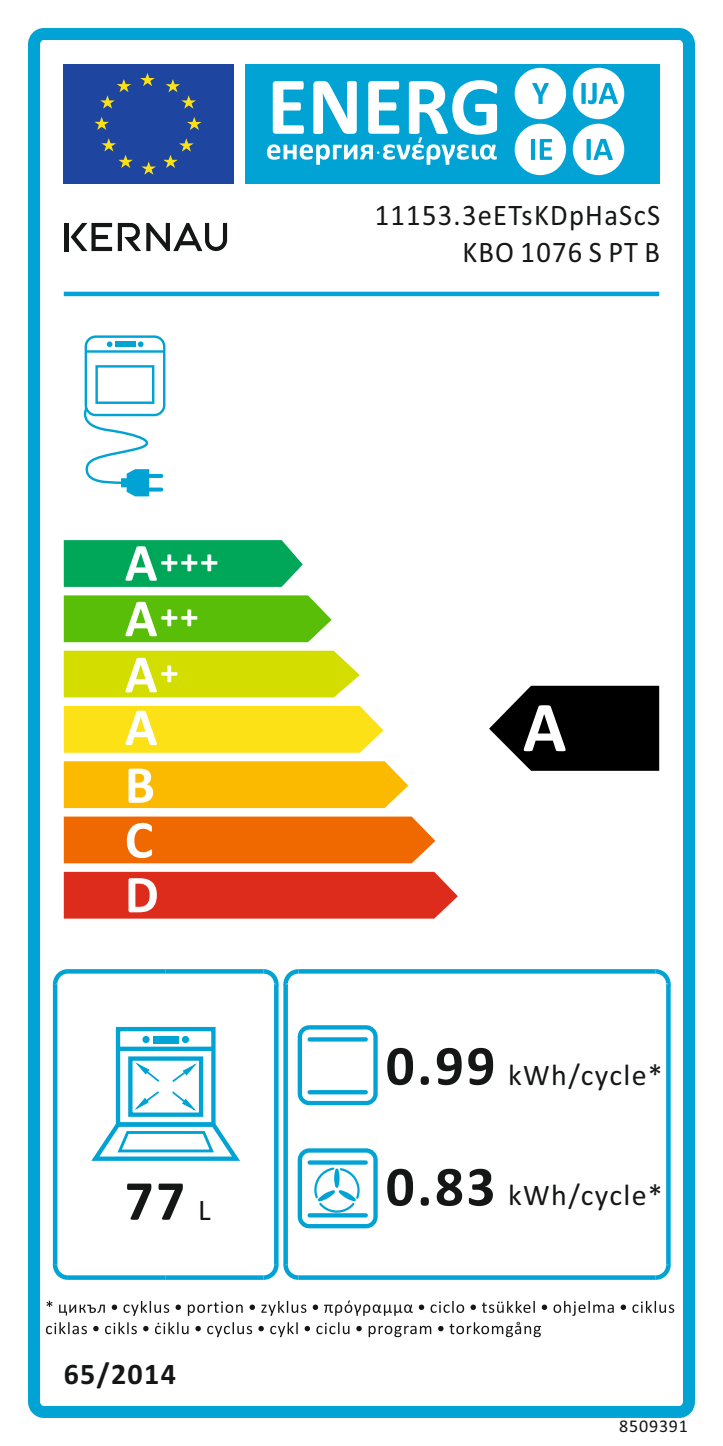
<style>
.page{position:relative;width:723px;height:1446px;background:#fff}
.page>*{position:absolute;margin:0;border:0;box-sizing:border-box;transform-origin:0 0}
.t1{font:700 72px "Calibri";color:#fff}
.t2{font:700 57px "Calibri";color:#151616}
.t3{font:700 54px/54.9px "Calibri";color:#fff}
.t4{font:700 36px/55.5px "Calibri";color:#fff}
.t5{font:30px/36.6px "Calibri";letter-spacing:.045em;color:#151616;text-align:right;scale:.95 1}
.t6{font:30px "Calibri";letter-spacing:.045em;color:#151616}
.t7{font:700 30px "Calibri";letter-spacing:.045em;color:#151616}
.t8{font:18px "Calibri";letter-spacing:.045em;color:#151616}
.s1{font-size:54px}
.s2{font-size:36px}
.s3{font-weight:400;font-size:30px}
.s4{font-weight:700;font-size:57px}
</style>
<div class="page">
<svg style="left:47px;top:1300px;width:134px;height:16px"></svg>
<svg style="left:188px;top:1301px;width:130px;height:15px"></svg>
<svg style="left:324px;top:1300px;width:100px;height:16px"></svg>
<svg style="left:430px;top:1301px;width:117px;height:12px"></svg>
<svg style="left:553px;top:1301px;width:121px;height:15px"></svg>
<svg style="left:46px;top:1322px;width:252px;height:15px"></svg>
<svg style="left:305px;top:1322px;width:236px;height:15px"></svg>
<div style="left:28px;top:28px;width:667px;height:1390px;border:12px solid #00a3d4;border-radius:10px"></div>
<div style="left:64px;top:64px;width:170px;height:119px;background:#1e46a1"></div>
<svg style="left:141px;top:161px;width:15px;height:14px"></svg>
<svg style="left:140px;top:73px;width:15px;height:13px"></svg>
<svg style="left:187px;top:117px;width:15px;height:13px"></svg>
<svg style="left:94px;top:117px;width:15px;height:13px"></svg>
<svg style="left:100px;top:79px;width:31px;height:30px"></svg>
<svg style="left:101px;top:138px;width:32px;height:30px"></svg>
<svg style="left:163px;top:138px;width:31px;height:30px"></svg>
<svg style="left:166px;top:79px;width:30px;height:30px"></svg>
<div style="left:245px;top:64px;width:414px;height:119px;background:#00a3d4"></div>
<div style="left:515px;top:68px;width:51px;height:51px;background:#fff;border-radius:50%"></div>
<svg style="left:532px;top:83px;width:17px;height:21px"></svg>
<div style="left:573px;top:68px;width:51px;height:51px;background:#fff;border-radius:50%"></div>
<svg style="left:581px;top:83px;width:37px;height:21px"></svg>
<div style="left:515px;top:124px;width:51px;height:51px;background:#fff;border-radius:50%"></div>
<svg style="left:531px;top:139px;width:21px;height:21px"></svg>
<div style="left:573px;top:124px;width:51px;height:51px;background:#fff;border-radius:50%"></div>
<svg style="left:586px;top:139px;width:27px;height:21px"></svg>
<hr style="left:64px;top:292px;width:595px;height:4px;background:#00a3d4">
<div style="left:298px;top:1025px;width:80px;height:80px;border:4px solid #00a3d4;border-radius:9px"></div>
<svg style="left:310px;top:1037px;width:56px;height:4px"></svg>
<svg style="left:310px;top:1090px;width:56px;height:4px"></svg>
<div style="left:298px;top:1148px;width:80px;height:80px;border:4px solid #00a3d4;border-radius:9px"></div>
<svg style="left:310px;top:1160px;width:56px;height:4px"></svg>
<svg style="left:310px;top:1213px;width:56px;height:4px"></svg>
<svg style="left:312px;top:1167px;width:49px;height:50px"></svg>
<div style="left:85px;top:335px;width:80px;height:81px;border:2px solid #00a3d4;border-radius:10px"></div>
<hr style="left:86px;top:350px;width:78px;height:3px;background:#00a3d4">
<svg style="left:107px;top:341px;width:5px;height:6px"></svg>
<svg style="left:138px;top:341px;width:6px;height:6px"></svg>
<div style="left:115px;top:341px;width:20px;height:6px;background:#00a3d4"></div>
<div style="left:95px;top:365px;width:59px;height:39px;border:2px solid #00a3d4"></div>
<svg style="left:83px;top:406px;width:79px;height:90px"></svg>
<hr style="left:149px;top:474px;width:12px;height:4px;background:#00a3d4">
<svg style="left:149px;top:487px;width:12px;height:4px"></svg>
<div style="left:64px;top:595px;width:268px;height:47px;background:#58be07"></div>
<div style="left:64px;top:706px;width:319px;height:47px;background:#fbe116"></div>
<div style="left:64px;top:761px;width:344px;height:47px;background:#fbba00"></div>
<div style="left:64px;top:816px;width:371px;height:47px;background:#ef6800"></div>
<div style="left:64px;top:872px;width:394px;height:46px;background:#dd2b1c"></div>
<div style="left:64px;top:651px;width:296px;height:46px;background:#d3dd00"></div>
<svg style="left:64px;top:540px;width:239px;height:47px;background:#0cab61"></svg>
<svg style="left:489px;top:686px;width:170px;height:85px;background:#1f1f1f"></svg>
<svg style="left:52px;top:969px;width:20px;height:19px"></svg>
<svg style="left:68px;top:969px;width:98px;height:4px"></svg>
<svg style="left:166px;top:969px;width:93px;height:4px"></svg>
<svg style="left:52px;top:1260px;width:16px;height:20px"></svg>
<div style="left:68px;top:1275px;width:98px;height:5px;background:#00a3d4"></div>
<div style="left:166px;top:1275px;width:97px;height:5px;background:#00a3d4"></div>
<hr style="left:53px;top:984px;width:4px;height:281px;background:#00a3d4">
<svg style="left:274px;top:988px;width:4px;height:272px"></svg>
<svg style="left:259px;top:969px;width:44px;height:19px"></svg>
<svg style="left:259px;top:1260px;width:39px;height:20px"></svg>
<div style="left:283px;top:984px;width:5px;height:281px;background:#00a3d4"></div>
<svg style="left:298px;top:969px;width:353px;height:4px"></svg>
<svg style="left:651px;top:969px;width:20px;height:15px"></svg>
<svg style="left:656px;top:1265px;width:15px;height:15px"></svg>
<div style="left:666px;top:984px;width:5px;height:281px;background:#00a3d4"></div>
<div style="left:298px;top:1275px;width:358px;height:5px;background:#00a3d4"></div>
<div style="left:116px;top:1027px;width:100px;height:99px;border:4px solid #00a3d4"></div>
<div style="left:118px;top:1046px;width:95px;height:5px;background:#00a3d4"></div>
<div style="left:142px;top:1036px;width:8px;height:7px;background:#00a3d4;border-radius:50%"></div>
<div style="left:182px;top:1036px;width:7px;height:7px;background:#00a3d4;border-radius:50%"></div>
<div style="left:153px;top:1036px;width:26px;height:7px;background:#00a3d4"></div>
<div style="left:128px;top:1056px;width:75px;height:61px;border:4px solid #00a3d4"></div>
<svg style="left:137px;top:1063px;width:23px;height:19px"></svg>
<svg style="left:91px;top:1118px;width:149px;height:43px"></svg>
<svg style="left:136px;top:1091px;width:23px;height:18px"></svg>
<svg style="left:172px;top:1064px;width:23px;height:46px"></svg>
<svg style="left:267px;top:80px;width:230px;height:85px"></svg>
<svg style="left:118px;top:223px;width:109px;height:28px"></svg>
<svg style="left:65px;top:223px;width:47px;height:28px"></svg>
<p class="t4" style="left:125px;top:536px;width:95px"><span class="s1">A</span>+++<br><span class="s1">A</span>++</p>
<h3 class="t3" style="left:125px;top:652px;width:55px;line-height:52.8px">A<span class="s2">+<br></span>A</h3>
<h3 class="t3" style="left:125px;top:762px;width:36px;text-align:justify">B C D</h3>
<h2 class="t2" style="left:125px;top:1177px;width:87px">77 <span class="s3">L</span></h2>
<p class="t7" style="left:64px;top:1361px;width:114px">65/2014</p>
<p class="t5" style="left:375px;top:199px;width:302px">11153.3eETsKDpHaScS<br>KBO 1076 S PT B</p>
<h1 class="t1" style="left:523px;top:697px;width:45px">A</h1>
<p class="t6" style="left:386px;top:1062px;width:279px"><span class="s4">0.99</span> kWh/cycle*</p>
<p class="t6" style="left:386px;top:1183px;width:279px"><span class="s4">0.83</span> kWh/cycle*</p>
<p class="t8" style="left:619px;top:1418px;width:70px">8509391</p>
</div>
